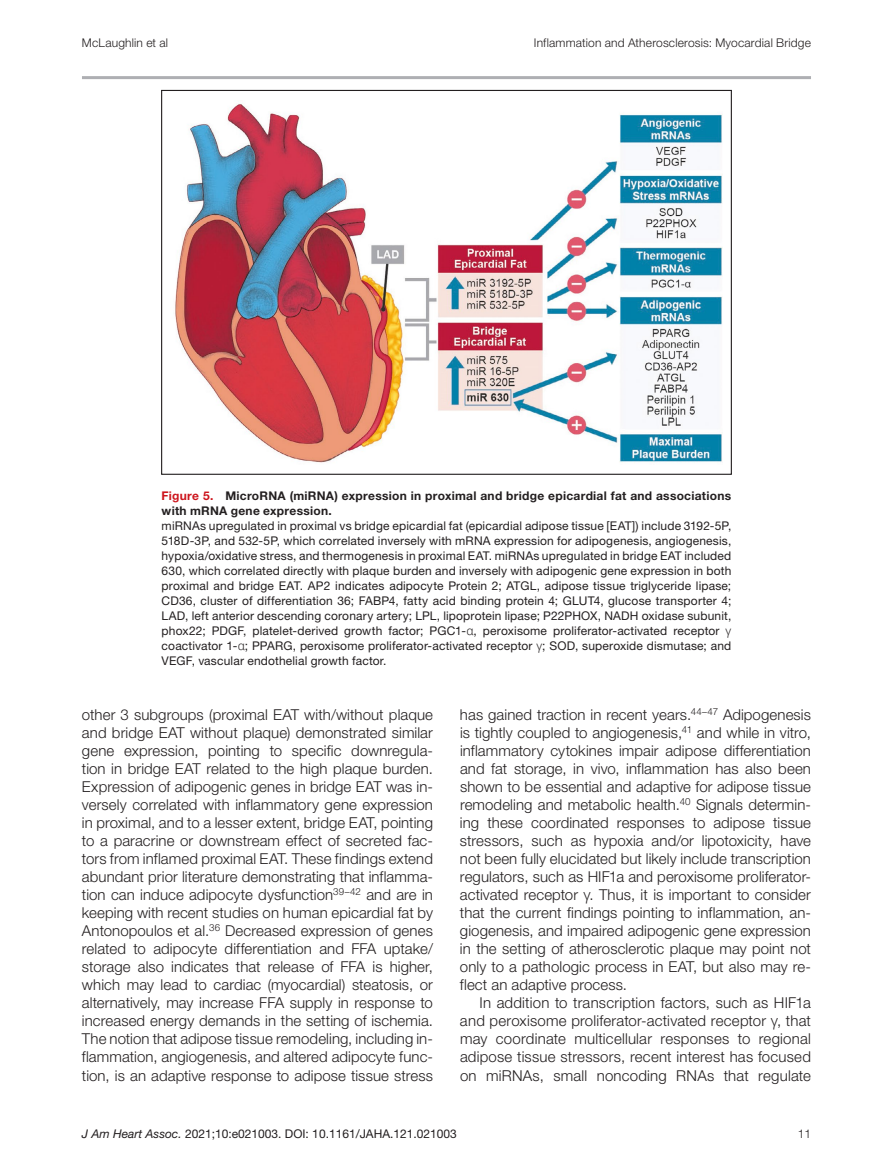
<style>
.page{position:relative;width:893px;height:1174px;background:#fff}
.page>*{position:absolute;margin:0;border:0;box-sizing:border-box;transform-origin:0 0}
.t1{font:300 15px/18px "Helvetica Neue LT Std";letter-spacing:.01em;color:#231f20;text-align:justify}
.t2{font:12px/15px "Helvetica Neue LT Std";letter-spacing:.01em;color:#231f20;text-align:justify}
.t3{font:700 12px/15px "Helvetica Neue LT Std";letter-spacing:.025em;color:#231f20}
.t4{font:300 12px "Helvetica Neue LT Std";letter-spacing:.015em;color:#231f20}
.s1{color:#cd151d}
.s2{font-family:"Noto Sans";font-weight:300}
.s3{font-family:"Noto Sans"}
.s4{font-style:italic}
</style>
<div class="page">
<img style="left:175px;top:101px;width:548px;height:362px">
<hr style="left:82px;top:76px;width:729px;height:3px;background:#aeafb3">
<p class="t4" style="left:82px;top:35px;width:88px">McLaughlin et al</p>
<p class="t4" style="left:534px;top:35px;width:279px">Inflammation and Atherosclerosis: Myocardial Bridge</p>
<p class="t3" style="left:162px;top:488px;width:571px"><span class="s1">Figure 5.</span> MicroRNA (miRNA) expression in proximal and bridge epicardial fat and associations with mRNA gene expression.</p>
<p class="t2" style="left:162px;top:518px;width:571px">miRNAs upregulated in proximal vs bridge epicardial fat (epicardial adipose tissue [EAT]) include 3192-5P, 518D-3P, and 532-5P, which correlated inversely with mRNA expression for adipogenesis, angiogenesis, hypoxia/oxidative stress, and thermogenesis in proximal EAT. miRNAs upregulated in bridge EAT included 630, which correlated directly with plaque burden and inversely with adipogenic gene expression in both proximal and bridge EAT. AP2 indicates adipocyte Protein 2; ATGL, adipose tissue triglyceride lipase; CD36, cluster of differentiation 36; FABP4, fatty acid binding protein 4; GLUT4, glucose transporter 4; LAD, left anterior descending coronary artery; LPL, lipoprotein lipase; P22PHOX, NADH oxidase subunit, phox22; PDGF, platelet-derived growth factor; PGC1-<span class="s2">α</span>, peroxisome proliferator-activated receptor <span class="s2">γ </span>coactivator 1-<span class="s2">α</span>; PPARG, peroxisome proliferator-activated receptor <span class="s2">γ</span>; SOD, superoxide dismutase; and VEGF, vascular endothelial growth factor.</p>
<p class="t1" style="left:82px;top:705px;width:353px">other 3 subgroups (proximal EAT with/without plaque and bridge EAT without plaque) demonstrated similar gene expression, pointing to specific downregula&shy;tion in bridge EAT related to the high plaque burden.<br>Expression of adipogenic genes in bridge EAT was in&shy;versely correlated with inflammatory gene expression in proximal, and to a lesser extent, bridge EAT, pointing to a paracrine or downstream effect of secreted fac&shy;tors from inflamed proximal EAT. These findings extend abundant prior literature demonstrating that inflamma&shy;tion can induce adipocyte dysfunction<sup>39–42</sup> and are in keeping with recent studies on human epicardial fat by Antonopoulos et al.<sup>36</sup> Decreased expression of genes related to adipocyte differentiation and FFA uptake/ storage also indicates that release of FFA is higher, which may lead to cardiac (myocardial) steatosis, or alternatively, may increase FFA supply in response to increased energy demands in the setting of ischemia.<br>The notion that adipose tissue remodeling, including in&shy;flammation, angiogenesis, and altered adipocyte func&shy;tion, is an adaptive response to adipose tissue stress</p>
<p class="t1" style="left:460px;top:705px;width:353px">has gained traction in recent years.<sup>44–47</sup> Adipogenesis is tightly coupled to angiogenesis,<sup>41</sup> and while in vitro, inflammatory cytokines impair adipose differentiation and fat storage, in vivo, inflammation has also been shown to be essential and adaptive for adipose tissue remodeling and metabolic health.<sup>40</sup> Signals determin&shy;ing these coordinated responses to adipose tissue stressors, such as hypoxia and/or lipotoxicity, have not been fully elucidated but likely include transcription regulators, such as HIF1a and peroxisome proliferator&shy;activated receptor <span class="s3">γ</span>. Thus, it is important to consider that the current findings pointing to inflammation, an&shy;giogenesis, and impaired adipogenic gene expression in the setting of atherosclerotic plaque may point not only to a pathologic process in EAT, but also may re&shy;flect an adaptive process.</p>
<p class="t1" style="left:460px;top:993px;width:353px;text-indent:20px">In addition to transcription factors, such as HIF1a and peroxisome proliferator-activated receptor <span class="s3">γ</span>, that may coordinate multicellular responses to regional adipose tissue stressors, recent interest has focused on miRNAs, small noncoding RNAs that regulate</p>
<p class="t2" style="left:82px;top:1126px;width:376px"><span class="s4">J Am Heart Assoc.</span> 2021;10:e021003. DOI: 10.1161/JAHA.121.021003</p>
<p class="t4" style="left:798px;top:1126px;width:15px">11</p>
</div>
